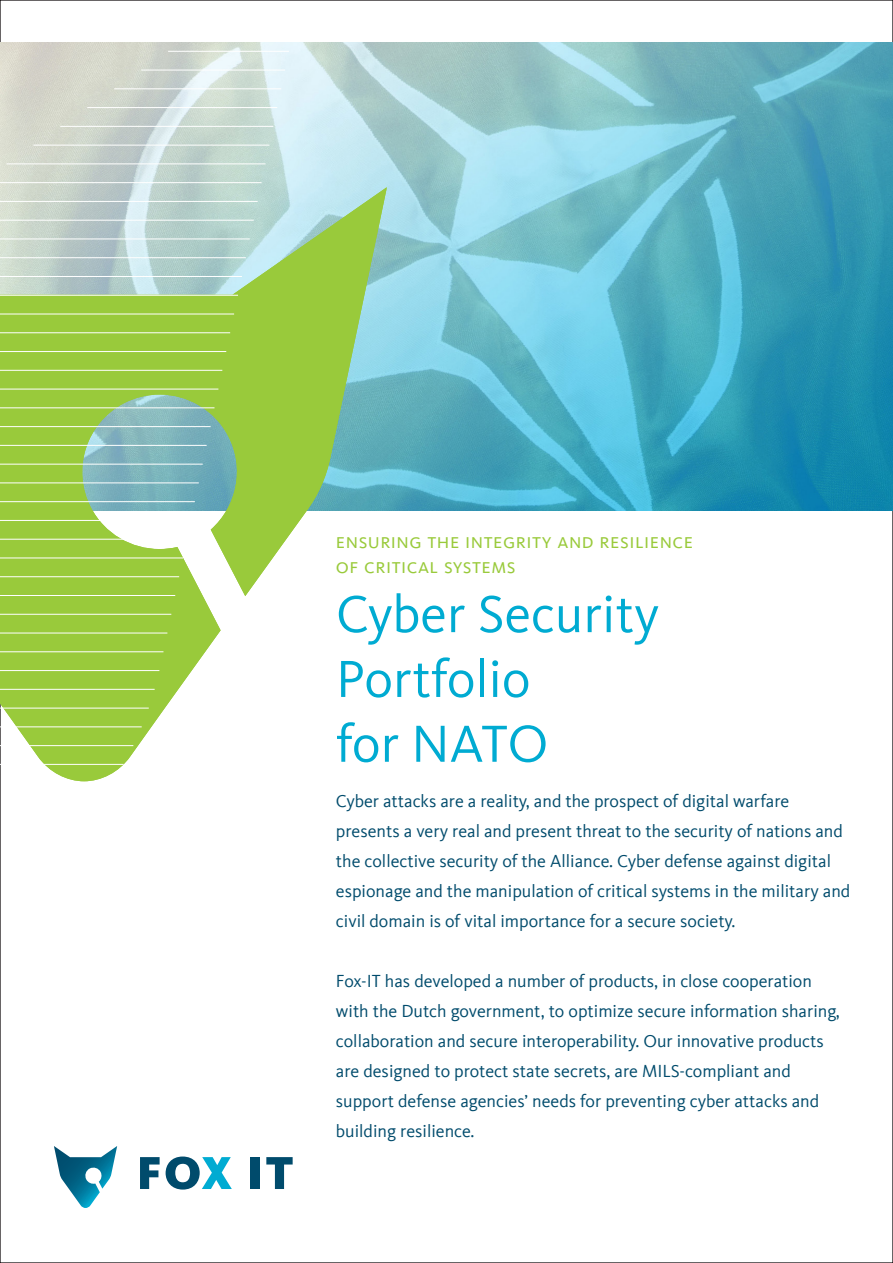
<style>
.page{position:relative;width:893px;height:1263px;background:#fff}
.page>*{position:absolute;margin:0;border:0;box-sizing:border-box;transform-origin:0 0}
._2_titel_van_de_shee{font:54px "Kievit Offc Pro";color:#00abd2}
._1_chapeau{font:21px "Kievit Sc Offc Pro";letter-spacing:.025em;color:#99ca3b}
._3_intro{font:18px/30px "Kievit Offc Pro";color:#004b6c}
</style>
<div class="page">
<img style="left:0;top:43px;width:893px;height:467px">
<svg style="left:0;top:188px;width:386px;height:593px"></svg>
<hr style="left:0;top:764px;width:124px;height:1px;background:#fff">
<hr style="left:0;top:745px;width:133px;height:1px;background:#fff">
<hr style="left:0;top:726px;width:142px;height:1px;background:#fff">
<hr style="left:0;top:708px;width:149px;height:1px;background:#fff">
<hr style="left:0;top:689px;width:155px;height:1px;background:#fff">
<hr style="left:0;top:670px;width:159px;height:1px;background:#fff">
<hr style="left:0;top:651px;width:163px;height:1px;background:#fff">
<hr style="left:0;top:633px;width:167px;height:1px;background:#fff">
<hr style="left:0;top:614px;width:171px;height:1px;background:#fff">
<hr style="left:0;top:595px;width:175px;height:1px;background:#fff">
<hr style="left:0;top:576px;width:179px;height:1px;background:#fff">
<hr style="left:0;top:558px;width:183px;height:1px;background:#fff">
<hr style="left:0;top:539px;width:187px;height:1px;background:#fff">
<hr style="left:0;top:520px;width:191px;height:1px;background:#fff">
<hr style="left:0;top:501px;width:195px;height:1px;background:#fff">
<hr style="left:0;top:482px;width:199px;height:1px;background:#fff">
<hr style="left:0;top:464px;width:203px;height:1px;background:#fff">
<hr style="left:0;top:445px;width:207px;height:1px;background:#fff">
<hr style="left:0;top:426px;width:211px;height:1px;background:#fff">
<hr style="left:0;top:407px;width:214px;height:1px;background:#fff">
<hr style="left:0;top:389px;width:218px;height:1px;background:#fff">
<hr style="left:0;top:370px;width:222px;height:1px;background:#fff">
<hr style="left:0;top:351px;width:226px;height:1px;background:#fff">
<hr style="left:0;top:332px;width:230px;height:1px;background:#fff">
<hr style="left:0;top:314px;width:234px;height:1px;background:#fff">
<hr style="left:0;top:295px;width:238px;height:1px;background:#fff">
<hr style="left:0;top:276px;width:242px;height:1px;background:#fff">
<hr style="left:0;top:257px;width:246px;height:1px;background:#fff">
<hr style="left:0;top:239px;width:250px;height:1px;background:#fff">
<hr style="left:0;top:220px;width:254px;height:1px;background:#fff">
<hr style="left:0;top:201px;width:258px;height:1px;background:#fff">
<hr style="left:0;top:182px;width:262px;height:1px;background:#fff">
<hr style="left:6px;top:164px;width:260px;height:1px;background:#fff">
<hr style="left:33px;top:145px;width:236px;height:1px;background:#fff">
<hr style="left:60px;top:126px;width:213px;height:1px;background:#fff">
<hr style="left:87px;top:107px;width:190px;height:1px;background:#fff">
<hr style="left:114px;top:88px;width:167px;height:1px;background:#fff">
<hr style="left:141px;top:70px;width:144px;height:1px;background:#fff">
<hr style="left:168px;top:51px;width:121px;height:1px;background:#fff">
<svg style="left:140px;top:1157px;width:20px;height:32px"></svg>
<svg style="left:166px;top:1156px;width:66px;height:33px"></svg>
<div style="left:251px;top:1157px;width:9px;height:32px;background:#004b6c"></div>
<svg style="left:266px;top:1157px;width:27px;height:32px"></svg>
<svg style="left:54px;top:1146px;width:63px;height:62px"></svg>
<p class="_1_chapeau" style="left:336px;top:528px;width:359px">ensuring the integrity and resilience</p>
<p class="_1_chapeau" style="left:336px;top:553px;width:181px">of critical systems</p>
<p class="_2_titel_van_de_shee" style="left:336px;top:582px;width:325px">Cyber Security</p>
<p class="_2_titel_van_de_shee" style="left:336px;top:646px;width:196px">Portfolio</p>
<p class="_2_titel_van_de_shee" style="left:336px;top:711px;width:214px">for NATO</p>
<p class="_3_intro" style="left:336px;top:786px;width:516px">Cyber attacks are a reality, and the prospect of digital warfare presents a very real and present threat to the security of nations and the collective security of the Alliance. Cyber defense against digital espionage and the manipulation of critical systems in the military and civil domain is of vital importance for a secure society.</p>
<p class="_3_intro" style="left:336px;top:966px;width:505px">Fox-IT has developed a number of products, in close cooperation with the Dutch government, to optimize secure information sharing, collaboration and secure interoperability. Our innovative products are designed to protect state secrets, are MILS-compliant and support defense agencies’ needs for preventing cyber attacks and building resilience.</p>
</div>
